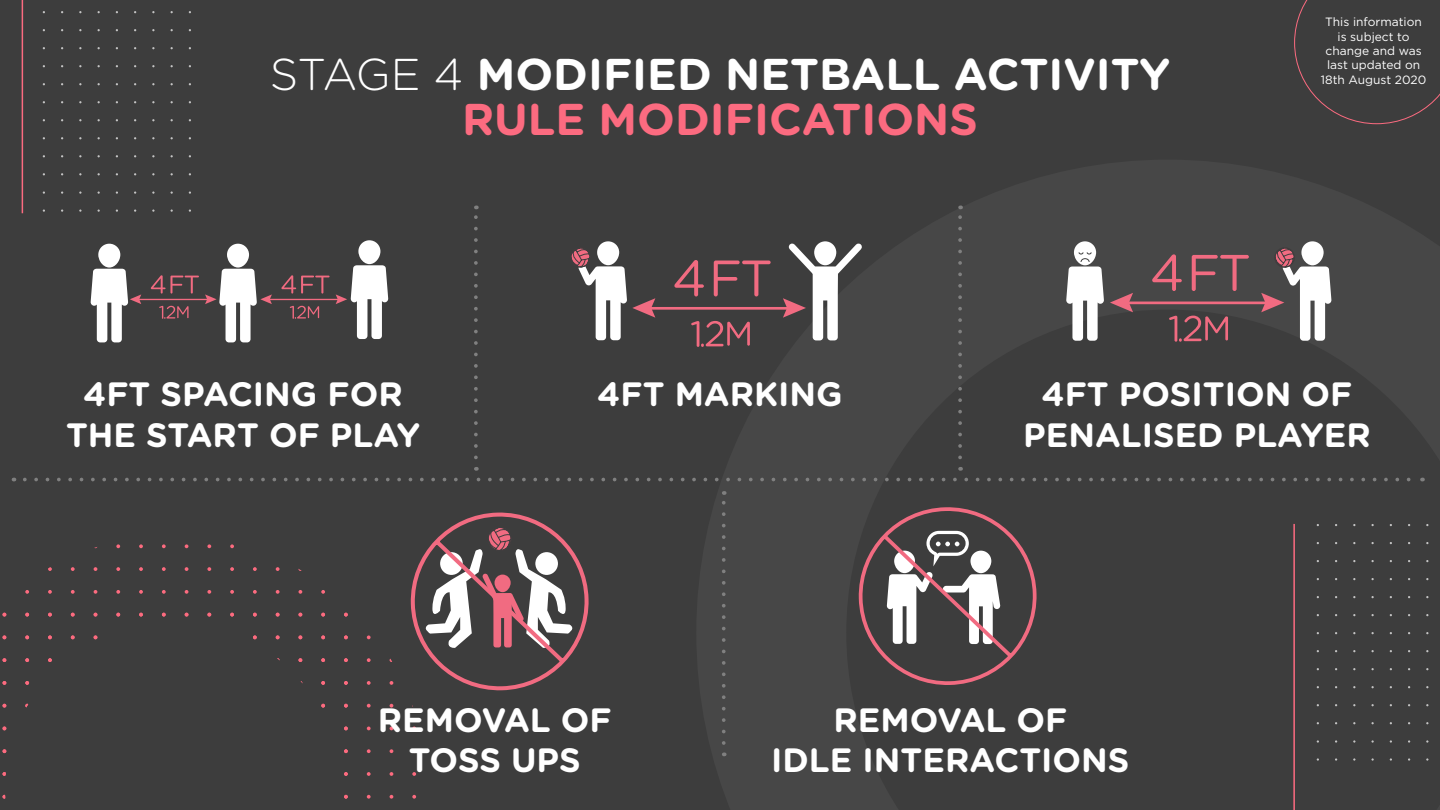
<style>
.page{position:relative;width:1440px;height:810px;background:#3d3d3d}
.page>*{position:absolute;margin:0;border:0;box-sizing:border-box;transform-origin:0 0}
.t1{font:700 44.55px/44.3px "Gotham Rounded";color:#fff;text-align:center}
.t2{font:700 33.75px/40.5px "Gotham Rounded";color:#fff;text-align:center}
.t3{font:12px/14.4px "Gotham";color:#fff;text-align:center}
.s1{font-weight:300}
.s2{color:#fc6b80}
</style>
<div class="page">
<svg style="left:43px;top:11px;width:148px;height:201px"></svg>
<hr style="left:22px;top:0;width:1px;height:213px;background:#fc6b80">
<svg style="left:412px;top:727px;width:4px;height:3px"></svg>
<svg style="left:412px;top:749px;width:4px;height:4px"></svg>
<svg style="left:412px;top:772px;width:4px;height:4px"></svg>
<svg style="left:412px;top:795px;width:4px;height:4px"></svg>
<svg style="left:390px;top:681px;width:3px;height:4px"></svg>
<svg style="left:390px;top:704px;width:3px;height:4px"></svg>
<svg style="left:390px;top:749px;width:3px;height:4px"></svg>
<svg style="left:390px;top:772px;width:3px;height:4px"></svg>
<svg style="left:390px;top:795px;width:3px;height:4px"></svg>
<svg style="left:367px;top:635px;width:4px;height:4px"></svg>
<svg style="left:367px;top:658px;width:4px;height:4px"></svg>
<svg style="left:367px;top:681px;width:4px;height:4px"></svg>
<svg style="left:367px;top:704px;width:4px;height:4px"></svg>
<svg style="left:367px;top:727px;width:4px;height:3px"></svg>
<svg style="left:367px;top:749px;width:4px;height:4px"></svg>
<svg style="left:367px;top:772px;width:4px;height:4px"></svg>
<svg style="left:367px;top:795px;width:4px;height:4px"></svg>
<svg style="left:344px;top:613px;width:4px;height:4px"></svg>
<svg style="left:344px;top:635px;width:4px;height:4px"></svg>
<svg style="left:344px;top:658px;width:4px;height:4px"></svg>
<svg style="left:344px;top:681px;width:4px;height:4px"></svg>
<svg style="left:344px;top:704px;width:4px;height:4px"></svg>
<svg style="left:344px;top:727px;width:4px;height:3px"></svg>
<svg style="left:344px;top:749px;width:4px;height:4px"></svg>
<svg style="left:344px;top:772px;width:4px;height:4px"></svg>
<svg style="left:344px;top:795px;width:4px;height:4px"></svg>
<svg style="left:321px;top:590px;width:4px;height:4px"></svg>
<svg style="left:321px;top:613px;width:4px;height:4px"></svg>
<svg style="left:321px;top:635px;width:4px;height:4px"></svg>
<svg style="left:321px;top:658px;width:4px;height:4px"></svg>
<svg style="left:321px;top:681px;width:4px;height:4px"></svg>
<svg style="left:321px;top:704px;width:4px;height:4px"></svg>
<svg style="left:299px;top:590px;width:3px;height:4px"></svg>
<svg style="left:299px;top:613px;width:3px;height:4px"></svg>
<svg style="left:299px;top:635px;width:3px;height:4px"></svg>
<svg style="left:299px;top:658px;width:3px;height:4px"></svg>
<svg style="left:276px;top:567px;width:4px;height:4px"></svg>
<svg style="left:276px;top:590px;width:4px;height:4px"></svg>
<svg style="left:276px;top:613px;width:4px;height:4px"></svg>
<svg style="left:276px;top:635px;width:4px;height:4px"></svg>
<svg style="left:253px;top:567px;width:4px;height:4px"></svg>
<svg style="left:253px;top:590px;width:4px;height:4px"></svg>
<svg style="left:253px;top:613px;width:4px;height:4px"></svg>
<svg style="left:253px;top:635px;width:4px;height:4px"></svg>
<svg style="left:230px;top:544px;width:4px;height:4px"></svg>
<svg style="left:230px;top:567px;width:4px;height:4px"></svg>
<svg style="left:230px;top:590px;width:4px;height:4px"></svg>
<svg style="left:230px;top:613px;width:4px;height:4px"></svg>
<svg style="left:207px;top:544px;width:4px;height:4px"></svg>
<svg style="left:207px;top:567px;width:4px;height:4px"></svg>
<svg style="left:207px;top:590px;width:4px;height:4px"></svg>
<svg style="left:207px;top:613px;width:4px;height:4px"></svg>
<svg style="left:185px;top:544px;width:3px;height:4px"></svg>
<svg style="left:185px;top:567px;width:3px;height:4px"></svg>
<svg style="left:185px;top:590px;width:3px;height:4px"></svg>
<svg style="left:185px;top:613px;width:3px;height:4px"></svg>
<svg style="left:162px;top:544px;width:4px;height:4px"></svg>
<svg style="left:162px;top:567px;width:4px;height:4px"></svg>
<svg style="left:162px;top:590px;width:4px;height:4px"></svg>
<svg style="left:162px;top:613px;width:4px;height:4px"></svg>
<svg style="left:139px;top:544px;width:4px;height:4px"></svg>
<svg style="left:139px;top:567px;width:4px;height:4px"></svg>
<svg style="left:139px;top:590px;width:4px;height:4px"></svg>
<svg style="left:139px;top:613px;width:4px;height:4px"></svg>
<svg style="left:116px;top:544px;width:4px;height:4px"></svg>
<svg style="left:116px;top:567px;width:4px;height:4px"></svg>
<svg style="left:116px;top:590px;width:4px;height:4px"></svg>
<svg style="left:116px;top:613px;width:4px;height:4px"></svg>
<svg style="left:94px;top:567px;width:3px;height:4px"></svg>
<svg style="left:94px;top:590px;width:3px;height:4px"></svg>
<svg style="left:94px;top:613px;width:3px;height:4px"></svg>
<svg style="left:94px;top:635px;width:3px;height:4px"></svg>
<svg style="left:71px;top:567px;width:4px;height:4px"></svg>
<svg style="left:71px;top:590px;width:4px;height:4px"></svg>
<svg style="left:71px;top:613px;width:4px;height:4px"></svg>
<svg style="left:71px;top:635px;width:4px;height:4px"></svg>
<svg style="left:48px;top:567px;width:4px;height:4px"></svg>
<svg style="left:48px;top:590px;width:4px;height:4px"></svg>
<svg style="left:48px;top:613px;width:4px;height:4px"></svg>
<svg style="left:48px;top:635px;width:4px;height:4px"></svg>
<svg style="left:48px;top:658px;width:4px;height:4px"></svg>
<svg style="left:25px;top:590px;width:4px;height:4px"></svg>
<svg style="left:25px;top:613px;width:4px;height:4px"></svg>
<svg style="left:25px;top:635px;width:4px;height:4px"></svg>
<svg style="left:25px;top:658px;width:4px;height:4px"></svg>
<svg style="left:25px;top:681px;width:4px;height:4px"></svg>
<svg style="left:3px;top:613px;width:3px;height:4px"></svg>
<svg style="left:3px;top:635px;width:3px;height:4px"></svg>
<svg style="left:3px;top:658px;width:3px;height:4px"></svg>
<svg style="left:3px;top:681px;width:3px;height:4px"></svg>
<svg style="left:3px;top:704px;width:3px;height:4px"></svg>
<svg style="left:3px;top:749px;width:3px;height:4px"></svg>
<svg style="left:3px;top:772px;width:3px;height:4px"></svg>
<svg style="left:3px;top:795px;width:3px;height:4px"></svg>
<hr style="left:1293px;top:524px;width:2px;height:286px;background:#fc6b80">
<svg style="left:1317px;top:524px;width:112px;height:237px"></svg>
<svg style="left:858px;top:507px;width:179px;height:178px"></svg>
<hr style="left:648px;top:307px;width:142px;height:3px;background:#f16b81">
<svg style="left:571px;top:241px;width:84px;height:99px"></svg>
<svg style="left:783px;top:241px;width:79px;height:99px"></svg>
<svg style="left:691px;top:321px;width:59px;height:26px"></svg>
<svg style="left:674px;top:260px;width:30px;height:36px"></svg>
<svg style="left:714px;top:261px;width:57px;height:35px"></svg>
<hr style="left:268px;top:299px;width:71px;height:1px;background:#f16b81">
<svg style="left:290px;top:306px;width:29px;height:13px"></svg>
<svg style="left:281px;top:275px;width:49px;height:19px"></svg>
<svg style="left:336px;top:240px;width:52px;height:99px"></svg>
<hr style="left:138px;top:299px;width:71px;height:1px;background:#f16b81">
<svg style="left:91px;top:244px;width:50px;height:98px"></svg>
<svg style="left:205px;top:244px;width:67px;height:98px"></svg>
<svg style="left:159px;top:306px;width:30px;height:13px"></svg>
<svg style="left:151px;top:275px;width:48px;height:19px"></svg>
<hr style="left:1126px;top:302px;width:143px;height:2px;background:#f16b81">
<svg style="left:1110px;top:293px;width:23px;height:19px"></svg>
<svg style="left:1261px;top:241px;width:71px;height:100px"></svg>
<svg style="left:1169px;top:316px;width:59px;height:26px"></svg>
<svg style="left:1152px;top:254px;width:30px;height:37px"></svg>
<svg style="left:1192px;top:255px;width:57px;height:36px"></svg>
<svg style="left:1066px;top:241px;width:38px;height:100px"></svg>
<svg style="left:410px;top:512px;width:179px;height:179px"></svg>
<svg style="left:25px;top:478px;width:1386px;height:3px"></svg>
<svg style="left:958px;top:206px;width:4px;height:251px"></svg>
<svg style="left:474px;top:206px;width:4px;height:251px"></svg>
<svg style="left:722px;top:491px;width:4px;height:252px"></svg>
<svg style="left:1294px;top:0;width:146px;height:124px"></svg>
<h1 class="t1" style="left:270px;top:51px;width:902px"><span class="s1">STAGE 4</span> MODIFIED NETBALL ACTIVITY<br><span class="s2">RULE MODIFICATIONS</span></h1>
<p class="t3" style="left:1321px;top:15px;width:107px">This information is subject to change and was last updated on<br>18th August 2020</p>
<p class="t2" style="left:66px;top:373px;width:355px">4FT SPACING FOR<br>THE START OF PLAY</p>
<p class="t2" style="left:597px;top:373px;width:247px">4FT MARKING</p>
<p class="t2" style="left:1023px;top:373px;width:349px">4FT POSITION OF<br>PENALISED PLAYER</p>
<p class="t2" style="left:378px;top:698px;width:235px">REMOVAL OF<br>TOSS UPS</p>
<p class="t2" style="left:771px;top:698px;width:360px">REMOVAL OF<br>IDLE INTERACTIONS</p>
</div>
